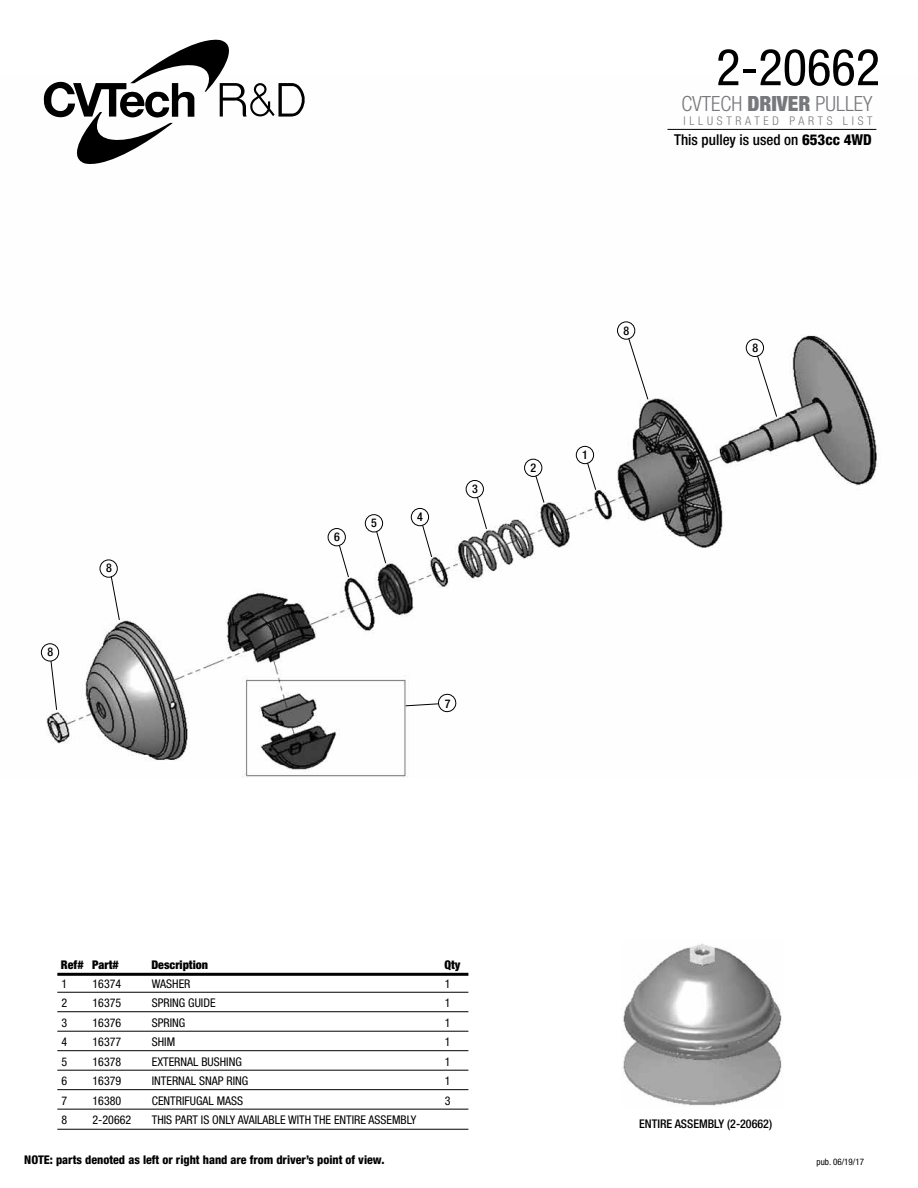
<style>
.page{position:relative;width:918px;height:1188px;background:#fff}
.page>*{position:absolute;margin:0;border:0;box-sizing:border-box;transform-origin:0 0}
.t1{font:condensed 50.7px "Helvetica Neue";color:#000}
.t2{font:300 condensed 21px "Helvetica Neue";color:#77787b}
.t3{font:500 condensed 15px "Helvetica Neue";color:#000}
.t4{font:condensed 12px "Helvetica Neue";color:#000}
.t5{font:800 condensed 12px "Helvetica Neue";color:#000}
.t6{font:500 condensed 12px "Helvetica Neue";color:#000}
.t7{font:900 condensed 12px "Helvetica Neue";color:#000}
.t8{font:300 condensed 12px "Helvetica Neue";letter-spacing:.315em;color:#77787b}
.t9{font:condensed 9px "Helvetica Neue";color:#000}
.s1{font-weight:900}
.s2{font-weight:800}
</style>
<div class="page">
<img style="left:40px;top:128px;width:839px;height:649px">
<svg style="left:41px;top:39px;width:265px;height:127px"></svg>
<div style="left:576px;top:446px;width:18px;height:18px;border:1px solid #000;border-radius:50%"></div>
<svg style="left:587px;top:462px;width:10px;height:29px"></svg>
<div style="left:524px;top:459px;width:18px;height:18px;border:1px solid #000;border-radius:50%"></div>
<svg style="left:535px;top:475px;width:10px;height:28px"></svg>
<div style="left:411px;top:508px;width:18px;height:18px;border:1px solid #000;border-radius:50%"></div>
<svg style="left:422px;top:524px;width:11px;height:34px"></svg>
<div style="left:365px;top:514px;width:18px;height:18px;border:1px solid #000;border-radius:50%"></div>
<svg style="left:376px;top:530px;width:11px;height:34px"></svg>
<div style="left:328px;top:528px;width:18px;height:18px;border:1px solid #000;border-radius:50%"></div>
<svg style="left:338px;top:544px;width:11px;height:34px"></svg>
<svg style="left:405px;top:693px;width:52px;height:19px"></svg>
<div style="left:466px;top:480px;width:18px;height:18px;border:1px solid #000;border-radius:50%"></div>
<svg style="left:477px;top:496px;width:10px;height:34px"></svg>
<hr style="left:57px;top:973px;width:411px;height:3px;background:#000">
<hr style="left:57px;top:992px;width:411px;height:1px;background:#000">
<hr style="left:57px;top:1011px;width:411px;height:1px;background:#000">
<hr style="left:57px;top:1031px;width:411px;height:1px;background:#000">
<hr style="left:57px;top:1050px;width:411px;height:1px;background:#000">
<hr style="left:57px;top:1070px;width:411px;height:1px;background:#000">
<hr style="left:57px;top:1089px;width:411px;height:1px;background:#000">
<hr style="left:57px;top:1109px;width:411px;height:1px;background:#000">
<div style="left:746px;top:339px;width:18px;height:18px;border:1px solid #000;border-radius:50%"></div>
<svg style="left:757px;top:355px;width:21px;height:63px"></svg>
<div style="left:617px;top:322px;width:18px;height:18px;border:1px solid #000;border-radius:50%"></div>
<svg style="left:628px;top:338px;width:21px;height:62px"></svg>
<div style="left:100px;top:560px;width:18px;height:18px;border:1px solid #000;border-radius:50%"></div>
<svg style="left:110px;top:576px;width:10px;height:45px"></svg>
<div style="left:41px;top:643px;width:18px;height:18px;border:1px solid #000;border-radius:50%"></div>
<svg style="left:50px;top:660px;width:7px;height:51px"></svg>
<hr style="left:667px;top:129px;width:209px;height:1px;background:#000">
<hr style="left:57px;top:1129px;width:411px;height:1px;background:#000">
<img style="left:623px;top:943px;width:159px;height:163px">
<h1 class="t1" style="left:716px;top:38px;width:165px">2-20662</h1>
<h2 class="t2" style="left:681px;top:91px;width:193px">CVTECH <span class="s1">DRIVER</span> PULLEY</h2>
<p class="t6" style="left:47px;top:645px;width:7px">8</p>
<p class="t6" style="left:106px;top:561px;width:7px">8</p>
<p class="t8" style="left:683px;top:114px;width:191px">ILLUSTRATED PARTS LIST</p>
<p class="t3" style="left:674px;top:131px;width:199px">This pulley is used on <span class="s2">653cc 4WD</span></p>
<p class="t6" style="left:334px;top:530px;width:7px">6</p>
<p class="t6" style="left:371px;top:516px;width:7px">5</p>
<p class="t6" style="left:417px;top:510px;width:7px">4</p>
<p class="t6" style="left:472px;top:482px;width:7px">3</p>
<p class="t6" style="left:531px;top:460px;width:7px">2</p>
<p class="t6" style="left:623px;top:324px;width:7px">8</p>
<p class="t6" style="left:582px;top:448px;width:7px">1</p>
<p class="t6" style="left:445px;top:696px;width:7px">7</p>
<p class="t6" style="left:752px;top:341px;width:7px">8</p>
<p class="t7" style="left:61px;top:958px;width:59px">Ref# Part#</p>
<p class="t7" style="left:151px;top:958px;width:58px">Description</p>
<p class="t7" style="left:444px;top:958px;width:18px">Qty</p>
<p class="t4" style="left:61px;top:976px;width:7px">1</p>
<p class="t4" style="left:93px;top:976px;width:30px">16374</p>
<p class="t4" style="left:152px;top:976px;width:40px">WASHER</p>
<p class="t4" style="left:445px;top:976px;width:7px">1</p>
<p class="t4" style="left:61px;top:996px;width:7px">2</p>
<p class="t4" style="left:93px;top:996px;width:30px">16375</p>
<p class="t4" style="left:152px;top:996px;width:65px">SPRING GUIDE</p>
<p class="t4" style="left:445px;top:996px;width:7px">1</p>
<p class="t4" style="left:61px;top:1015px;width:7px">3</p>
<p class="t4" style="left:93px;top:1015px;width:30px">16376</p>
<p class="t4" style="left:152px;top:1015px;width:35px">SPRING</p>
<p class="t4" style="left:445px;top:1015px;width:7px">1</p>
<p class="t4" style="left:61px;top:1035px;width:7px">4</p>
<p class="t4" style="left:93px;top:1035px;width:30px">16377</p>
<p class="t4" style="left:152px;top:1035px;width:25px">SHIM</p>
<p class="t4" style="left:445px;top:1035px;width:7px">1</p>
<p class="t4" style="left:61px;top:1054px;width:7px">5</p>
<p class="t4" style="left:93px;top:1054px;width:30px">16378</p>
<p class="t4" style="left:152px;top:1054px;width:92px">EXTERNAL BUSHING</p>
<p class="t4" style="left:445px;top:1054px;width:7px">1</p>
<p class="t4" style="left:61px;top:1074px;width:7px">6</p>
<p class="t4" style="left:93px;top:1074px;width:30px">16379</p>
<p class="t4" style="left:152px;top:1074px;width:98px">INTERNAL SNAP RING</p>
<p class="t4" style="left:445px;top:1074px;width:7px">1</p>
<p class="t4" style="left:61px;top:1093px;width:7px">7</p>
<p class="t4" style="left:93px;top:1093px;width:30px">16380</p>
<p class="t4" style="left:152px;top:1093px;width:93px">CENTRIFUGAL MASS</p>
<p class="t4" style="left:445px;top:1093px;width:7px">3</p>
<p class="t4" style="left:61px;top:1113px;width:7px">8</p>
<p class="t4" style="left:93px;top:1113px;width:40px">2-20662</p>
<p class="t4" style="left:152px;top:1113px;width:266px">THIS PART IS ONLY AVAILABLE WITH THE ENTIRE ASSEMBLY</p>
<p class="t6" style="left:639px;top:1116px;width:134px">ENTIRE ASSEMBLY (2-20662)</p>
<p class="t5" style="left:24px;top:1152px;width:362px">NOTE: parts denoted as left or right hand are from driver’s point of view.</p>
<p class="t9" style="left:817px;top:1157px;width:49px">pub. 06/19/17</p>
</div>
